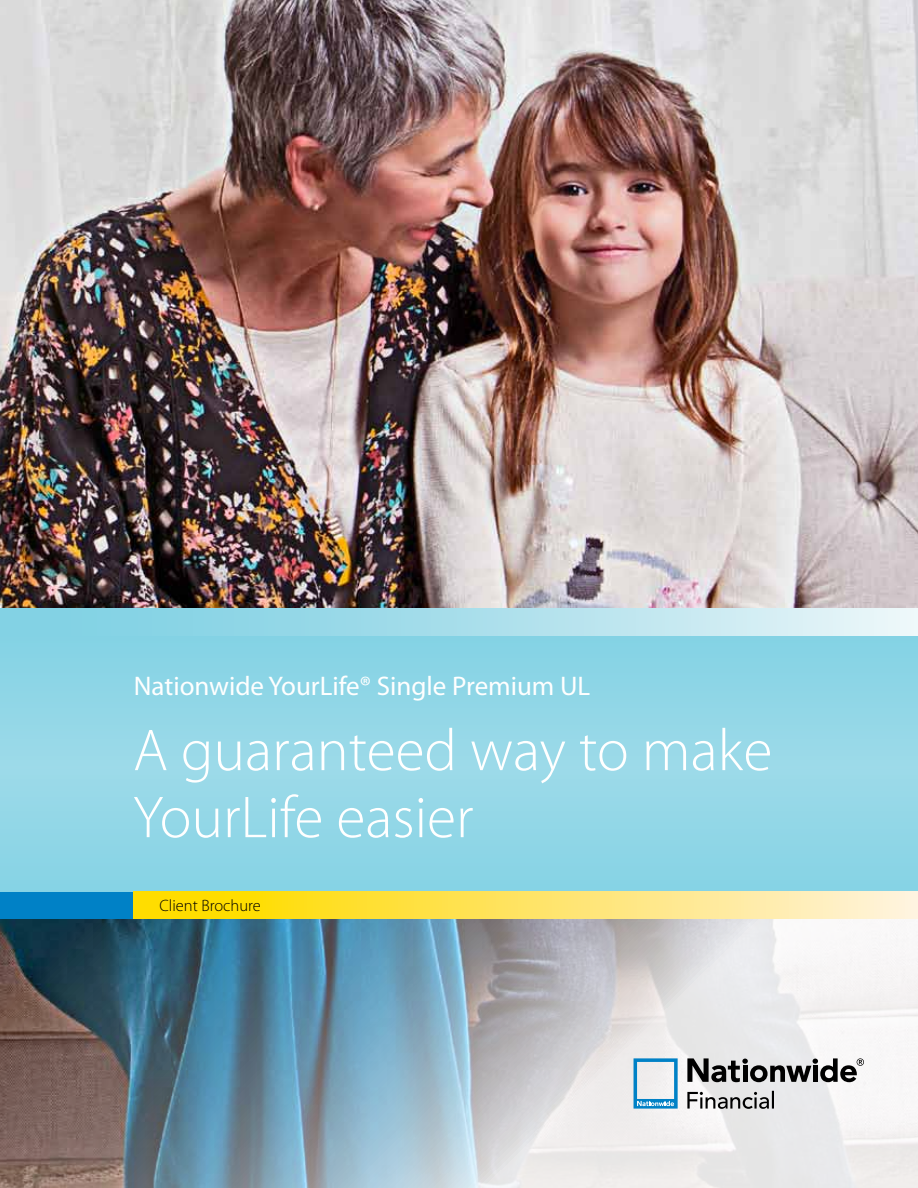
<style>
.page{position:relative;width:918px;height:1188px;background:#fff}
.page>*{position:absolute;margin:0;border:0;box-sizing:border-box;transform-origin:0 0}
.t1{font:300 59.55px/67.1px "Myriad Pro";color:#fff}
.t2{font:27px "Myriad Pro";color:#fff}
.t3{font:300 16.5px "Myriad Pro";color:#000}
</style>
<div class="page">
<img style="left:0;top:0;width:918px;height:609px">
<img style="left:0;top:919px;width:918px;height:269px">
<div style="left:0;top:635px;width:918px;height:264px;background:#91d6e7"></div>
<div style="left:0;top:892px;width:133px;height:27px;background:#0081c6"></div>
<div style="left:0;top:609px;width:918px;height:27px;background:linear-gradient(to right,#74cce1,#e6f4f7)"></div>
<div style="left:133px;top:892px;width:785px;height:27px;background:linear-gradient(to right,#ffd900,#fff1de)"></div>
<svg style="left:687px;top:1058px;width:177px;height:24px;background:#838384"></svg>
<svg style="left:687px;top:1091px;width:87px;height:18px"></svg>
<svg style="left:634px;top:1058px;width:44px;height:51px"></svg>
<p class="t2" style="left:134px;top:672px;width:458px">Nationwide YourLife® Single Premium UL</p>
<p class="t1" style="left:133px;top:718px;width:641px">A guaranteed way to make<br>YourLife easier</p>
<p class="t3" style="left:160px;top:897px;width:103px">Client Brochure</p>
</div>
